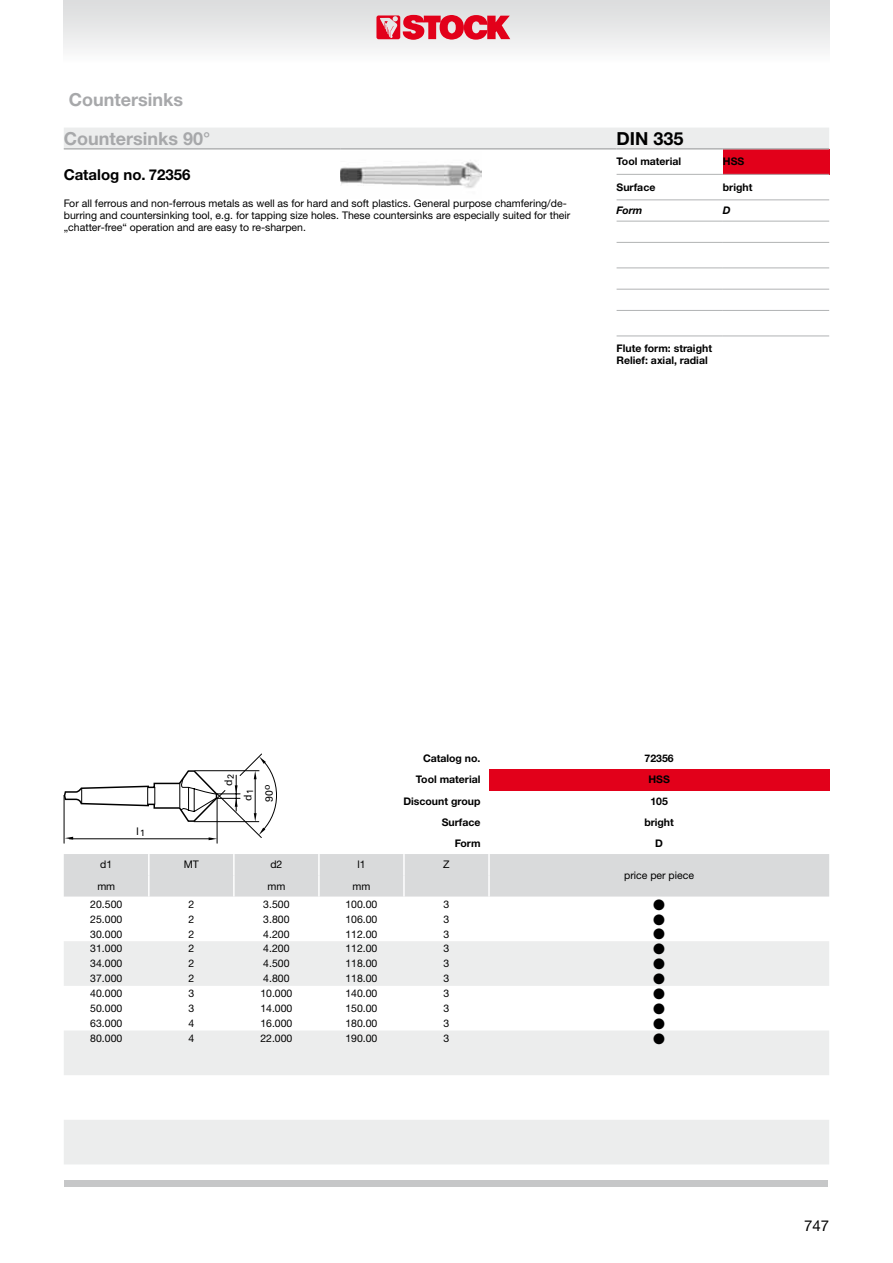
<style>
.page{position:relative;width:893px;height:1263px;background:#fff}
.page>*{position:absolute;margin:0;border:0;box-sizing:border-box;transform-origin:0 0}
.t1{font:700 18px "Helvetica Neue LTW1 G";color:#a7a8aa}
.t2{font:700 18px "Helvetica Neue LTW1 G";color:#000}
.t3{font:700 15px "Helvetica Neue LTW1 G";color:#000}
.t4{font:15px/14.9px "Zapf Dingbats ITC";color:#000;text-align:justify}
.t5{font:15px "Helvetica Neue LTW1 G";color:#000}
.t6{font:10.5px/12px "Helvetica Neue LTW1 G";color:#000}
.t7{font:700 10.5px/12px "Helvetica Neue LTW1 G";color:#000}
.t8{font:10.5px/21.3px "Univers LT";color:#000}
.t9{font:italic 700 10.5px "Helvetica Neue LTW1 G";color:#000}
</style>
<div class="page">
<div style="left:64px;top:854px;width:765px;height:42px;background:#d9dadb"></div>
<svg style="left:64px;top:941px;width:765px;height:223px;fill:#eceded"></svg>
<hr style="left:148px;top:854px;width:2px;height:21px;background:#fff">
<hr style="left:233px;top:854px;width:2px;height:21px;background:#fff">
<hr style="left:318px;top:854px;width:2px;height:21px;background:#fff">
<hr style="left:403px;top:854px;width:2px;height:21px;background:#fff">
<hr style="left:488px;top:854px;width:2px;height:21px;background:#fff">
<hr style="left:148px;top:875px;width:2px;height:21px;background:#fff">
<hr style="left:233px;top:875px;width:2px;height:21px;background:#fff">
<hr style="left:318px;top:875px;width:2px;height:21px;background:#fff">
<hr style="left:403px;top:875px;width:2px;height:21px;background:#fff">
<hr style="left:488px;top:875px;width:2px;height:21px;background:#fff">
<div style="left:64px;top:0;width:765px;height:64px;background:linear-gradient(to bottom,#d9dadb,#fcfcfc)"></div>
<svg style="left:376px;top:15px;width:134px;height:25px"></svg>
<div style="left:65px;top:1180px;width:763px;height:6px;background:#c6c7c8"></div>
<div style="left:489px;top:769px;width:340px;height:21px;background:#e2001a"></div>
<hr style="left:64px;top:795px;width:1px;height:48px;background:#000">
<hr style="left:217px;top:798px;width:1px;height:45px;background:#000">
<svg style="left:64px;top:754px;width:213px;height:86px"></svg>
<div style="left:64px;top:128px;width:765px;height:20px;background:#eceded"></div>
<div style="left:723px;top:149px;width:106px;height:25px;background:#e2001a"></div>
<hr style="left:64px;top:148px;width:85px;height:2px;background:#b1b3b4">
<hr style="left:149px;top:148px;width:191px;height:2px;background:#b1b3b4">
<hr style="left:340px;top:148px;width:277px;height:2px;background:#b1b3b4">
<hr style="left:617px;top:148px;width:106px;height:2px;background:#b1b3b4">
<hr style="left:723px;top:148px;width:106px;height:2px;background:#b1b3b4">
<hr style="left:617px;top:174px;width:106px;height:1px;background:#b1b3b4">
<hr style="left:723px;top:174px;width:106px;height:1px;background:#b1b3b4">
<hr style="left:617px;top:199px;width:106px;height:1px;background:#b1b3b4">
<hr style="left:723px;top:199px;width:106px;height:1px;background:#b1b3b4">
<hr style="left:617px;top:221px;width:106px;height:1px;background:#b1b3b4">
<hr style="left:723px;top:221px;width:106px;height:1px;background:#b1b3b4">
<hr style="left:617px;top:242px;width:106px;height:1px;background:#b1b3b4">
<hr style="left:723px;top:242px;width:106px;height:1px;background:#b1b3b4">
<hr style="left:617px;top:267px;width:106px;height:1px;background:#b1b3b4">
<hr style="left:723px;top:267px;width:106px;height:1px;background:#b1b3b4">
<hr style="left:617px;top:289px;width:106px;height:1px;background:#b1b3b4">
<hr style="left:723px;top:289px;width:106px;height:1px;background:#b1b3b4">
<hr style="left:617px;top:310px;width:106px;height:1px;background:#b1b3b4">
<hr style="left:723px;top:310px;width:106px;height:1px;background:#b1b3b4">
<hr style="left:617px;top:336px;width:106px;height:1px;background:#b1b3b4">
<hr style="left:723px;top:336px;width:106px;height:1px;background:#b1b3b4">
<img style="left:340px;top:160px;width:142px;height:28px">
<h1 class="t1" style="left:69px;top:89px;width:116px">Countersinks</h1>
<h1 class="t1" style="left:64px;top:127px;width:148px">Countersinks 90°</h1>
<h1 class="t2" style="left:617px;top:127px;width:69px">DIN 335</h1>
<h2 class="t3" style="left:64px;top:165px;width:128px">Catalog no. 72356</h2>
<p class="t7" style="left:617px;top:156px;width:66px">Tool material</p>
<p class="t7" style="left:723px;top:156px;width:23px">HSS</p>
<p class="t7" style="left:617px;top:181px;width:40px">Surface</p>
<p class="t7" style="left:723px;top:181px;width:31px">bright</p>
<p class="t6" style="left:64px;top:198px;width:508px">For all ferrous and non-ferrous metals as well as for hard and soft plastics. General purpose chamfering/de&shy;burring and countersinking tool, e.g. for tapping size holes. These countersinks are especially suited for their „chatter-free“ operation and are easy to re-sharpen.</p>
<p class="t9" style="left:617px;top:204px;width:27px">Form</p>
<p class="t9" style="left:723px;top:204px;width:9px">D</p>
<p class="t7" style="left:617px;top:342px;width:97px">Flute form: straight<br>Relief: axial, radial</p>
<p class="t8" style="left:136px;top:820px;width:10px">l<sub>1</sub></p>
<p class="t8" style="left:218px;top:786px;width:14px;rotate:-90deg">d<sub>2</sub></p>
<p class="t8" style="left:237px;top:802px;width:19px;rotate:-90deg">d<sub>1<br></sub>90<sup>o</sup></p>
<p class="t7" style="left:423px;top:752px;width:59px">Catalog no.</p>
<p class="t7" style="left:644px;top:752px;width:31px">72356</p>
<p class="t7" style="left:416px;top:773px;width:66px">Tool material</p>
<p class="t7" style="left:648px;top:773px;width:23px">HSS</p>
<p class="t7" style="left:403px;top:795px;width:79px">Discount group</p>
<p class="t7" style="left:650px;top:795px;width:19px">105</p>
<p class="t7" style="left:442px;top:816px;width:40px">Surface</p>
<p class="t7" style="left:644px;top:816px;width:31px">bright</p>
<p class="t7" style="left:455px;top:837px;width:27px">Form</p>
<p class="t7" style="left:655px;top:837px;width:9px">D</p>
<p class="t6" style="left:100px;top:859px;width:14px">d1</p>
<p class="t6" style="left:184px;top:859px;width:17px">MT</p>
<p class="t6" style="left:270px;top:859px;width:14px">d2</p>
<p class="t6" style="left:357px;top:859px;width:10px">l1</p>
<p class="t6" style="left:443px;top:859px;width:8px">Z</p>
<p class="t6" style="left:97px;top:880px;width:19px">mm</p>
<p class="t6" style="left:267px;top:880px;width:19px">mm</p>
<p class="t6" style="left:352px;top:880px;width:19px">mm</p>
<p class="t6" style="left:90px;top:898px;width:34px">20.500</p>
<p class="t6" style="left:188px;top:898px;width:7px">2</p>
<p class="t6" style="left:263px;top:898px;width:28px">3.500</p>
<p class="t6" style="left:345px;top:898px;width:34px">100.00</p>
<p class="t6" style="left:444px;top:898px;width:7px">3</p>
<p class="t6" style="left:90px;top:913px;width:34px">25.000</p>
<p class="t6" style="left:188px;top:913px;width:7px">2</p>
<p class="t6" style="left:263px;top:913px;width:28px">3.800</p>
<p class="t6" style="left:345px;top:913px;width:34px">106.00</p>
<p class="t6" style="left:444px;top:913px;width:7px">3</p>
<p class="t6" style="left:90px;top:928px;width:34px">30.000</p>
<p class="t6" style="left:188px;top:928px;width:7px">2</p>
<p class="t6" style="left:263px;top:928px;width:28px">4.200</p>
<p class="t6" style="left:345px;top:928px;width:34px">112.00</p>
<p class="t6" style="left:444px;top:928px;width:7px">3</p>
<p class="t6" style="left:90px;top:942px;width:34px">31.000</p>
<p class="t6" style="left:188px;top:942px;width:7px">2</p>
<p class="t6" style="left:263px;top:942px;width:28px">4.200</p>
<p class="t6" style="left:345px;top:942px;width:34px">112.00</p>
<p class="t6" style="left:444px;top:942px;width:7px">3</p>
<p class="t6" style="left:90px;top:957px;width:34px">34.000</p>
<p class="t6" style="left:188px;top:957px;width:7px">2</p>
<p class="t6" style="left:263px;top:957px;width:28px">4.500</p>
<p class="t6" style="left:345px;top:957px;width:34px">118.00</p>
<p class="t6" style="left:444px;top:957px;width:7px">3</p>
<p class="t6" style="left:90px;top:972px;width:34px">37.000</p>
<p class="t6" style="left:188px;top:972px;width:7px">2</p>
<p class="t6" style="left:263px;top:972px;width:28px">4.800</p>
<p class="t6" style="left:345px;top:972px;width:34px">118.00</p>
<p class="t6" style="left:444px;top:972px;width:7px">3</p>
<p class="t6" style="left:90px;top:987px;width:34px">40.000</p>
<p class="t6" style="left:188px;top:987px;width:7px">3</p>
<p class="t6" style="left:260px;top:987px;width:34px">10.000</p>
<p class="t6" style="left:345px;top:987px;width:34px">140.00</p>
<p class="t6" style="left:444px;top:987px;width:7px">3</p>
<p class="t6" style="left:90px;top:1002px;width:34px">50.000</p>
<p class="t6" style="left:188px;top:1002px;width:7px">3</p>
<p class="t6" style="left:260px;top:1002px;width:34px">14.000</p>
<p class="t6" style="left:345px;top:1002px;width:34px">150.00</p>
<p class="t6" style="left:444px;top:1002px;width:7px">3</p>
<p class="t6" style="left:90px;top:1017px;width:34px">63.000</p>
<p class="t6" style="left:188px;top:1017px;width:7px">4</p>
<p class="t6" style="left:260px;top:1017px;width:34px">16.000</p>
<p class="t6" style="left:345px;top:1017px;width:34px">180.00</p>
<p class="t6" style="left:444px;top:1017px;width:7px">3</p>
<p class="t6" style="left:90px;top:1032px;width:34px">80.000</p>
<p class="t6" style="left:188px;top:1032px;width:7px">4</p>
<p class="t6" style="left:260px;top:1032px;width:34px">22.000</p>
<p class="t6" style="left:345px;top:1032px;width:34px">190.00</p>
<p class="t6" style="left:444px;top:1032px;width:7px">3</p>
<p class="t6" style="left:624px;top:869px;width:72px">price per piece</p>
<h2 class="t4" style="left:653px;top:897px;width:13px">● ● ● ● ● ● ● ● ● ●</h2>
<h2 class="t5" style="left:804px;top:1216px;width:27px">747</h2>
</div>
